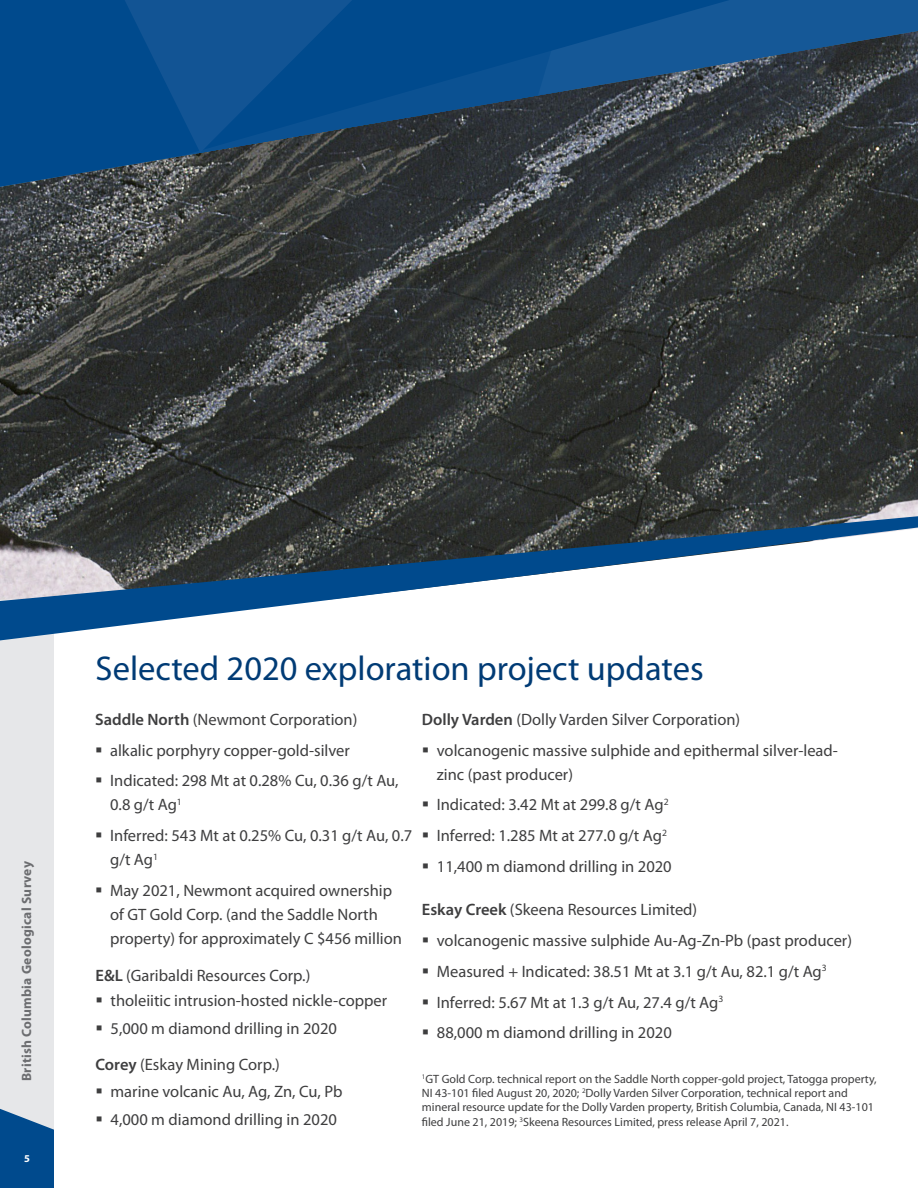
<style>
.page{position:relative;width:918px;height:1188px;background:#fff}
.page>*{position:absolute;margin:0;border:0;box-sizing:border-box;transform-origin:0 0}
.H1_-_Heading{font:34.5px "Myriad Pro";color:#003b75}
.Bullet{font:16.5px/24px "Myriad Pro";color:#3e3e3f}
.t1{font:700 13.5px "Myriad Pro";letter-spacing:.02em;color:#6c6d70}
.t2{font:12px/14.4px "Myriad Pro";color:#3e3e3f}
.t3{font:700 10.5px "Myriad Pro";color:#fff}
.s1{font-weight:600}
</style>
<div class="page">
<div style="left:0;top:0;width:54px;height:1188px;background:#e6e7e9"></div>
<svg style="left:0;top:1109px;width:54px;height:79px;background:#1d5e98"></svg>
<img style="left:0;top:187px;width:918px;height:329px">
<svg style="left:0;top:516px;width:918px;height:124px"></svg>
<svg style="left:114px;top:0;width:804px;height:187px;background:#314353"></svg>
<svg style="left:0;top:0;width:685px;height:171px;background:#134a7c"></svg>
<p class="t1" style="left:18px;top:1081px;width:222px;rotate:-90deg">British Columbia Geological Survey</p>
<p class="t3" style="left:24px;top:1151px;width:7px">5</p>
<p class="H1_-_Heading" style="left:96px;top:647px;width:610px">Selected 2020 exploration project updates</p>
<p class="Bullet" style="left:95px;top:707px;width:264px"><span class="s1">Saddle North</span> (Newmont Corporation)</p>
<p class="Bullet" style="left:110px;top:738px;width:241px">alkalic porphyry copper-gold-silver</p>
<p class="Bullet" style="left:110px;top:769px;width:290px">Indicated: 298 Mt at 0.28% Cu, 0.36 g/t Au,<br>0.8 g/t Ag<sup>1</sup></p>
<p class="Bullet" style="left:110px;top:823px;width:304px">Inferred: 543 Mt at 0.25% Cu, 0.31 g/t Au, 0.7 g/t Ag<sup>1</sup></p>
<p class="Bullet" style="left:110px;top:878px;width:293px">May 2021, Newmont acquired ownership of GT Gold Corp. (and the Saddle North property) for approximately C $456 million</p>
<p class="Bullet" style="left:96px;top:963px;width:216px"><span class="s1">E&amp;L</span> (Garibaldi Resources Corp.)</p>
<p class="Bullet" style="left:111px;top:988px;width:278px">tholeiitic intrusion-hosted nickle-copper</p>
<p class="Bullet" style="left:111px;top:1016px;width:228px">5,000 m diamond drilling in 2020</p>
<p class="Bullet" style="left:96px;top:1052px;width:186px"><span class="s1">Corey</span> (Eskay Mining Corp.)</p>
<p class="Bullet" style="left:111px;top:1080px;width:234px">marine volcanic Au, Ag, Zn, Cu, Pb</p>
<p class="Bullet" style="left:111px;top:1107px;width:228px">4,000 m diamond drilling in 2020</p>
<p class="Bullet" style="left:422px;top:707px;width:320px"><span class="s1">Dolly Varden</span> (Dolly Varden Silver Corporation)</p>
<p class="Bullet" style="left:437px;top:738px;width:403px">volcanogenic massive sulphide and epithermal silver-lead&shy;zinc (past producer)</p>
<p class="Bullet" style="left:437px;top:793px;width:233px">Indicated: 3.42 Mt at 299.8 g/t Ag<sup>2</sup></p>
<p class="Bullet" style="left:437px;top:823px;width:232px">Inferred: 1.285 Mt at 277.0 g/t Ag<sup>2</sup></p>
<p class="Bullet" style="left:437px;top:854px;width:236px">11,400 m diamond drilling in 2020</p>
<p class="Bullet" style="left:422px;top:898px;width:277px"><span class="s1">Eskay Creek</span> (Skeena Resources Limited)</p>
<p class="Bullet" style="left:437px;top:928px;width:417px">volcanogenic massive sulphide Au-Ag-Zn-Pb (past producer)</p>
<p class="Bullet" style="left:437px;top:959px;width:391px">Measured + Indicated: 38.51 Mt at 3.1 g/t Au, 82.1 g/t Ag<sup>3</sup></p>
<p class="Bullet" style="left:437px;top:990px;width:288px">Inferred: 5.67 Mt at 1.3 g/t Au, 27.4 g/t Ag<sup>3</sup></p>
<p class="Bullet" style="left:437px;top:1021px;width:236px">88,000 m diamond drilling in 2020</p>
<p class="t2" style="left:422px;top:1071px;width:456px"><sup>1</sup>GT Gold Corp. technical report on the Saddle North copper-gold project, Tatogga property, NI 43-101 filed August 20, 2020; <sup>2</sup>Dolly Varden Silver Corporation, technical report and mineral resource update for the Dolly Varden property, British Columbia, Canada, NI 43-101 filed June 21, 2019; <sup>3</sup>Skeena Resources Limited, press release April 7, 2021.</p>
</div>
